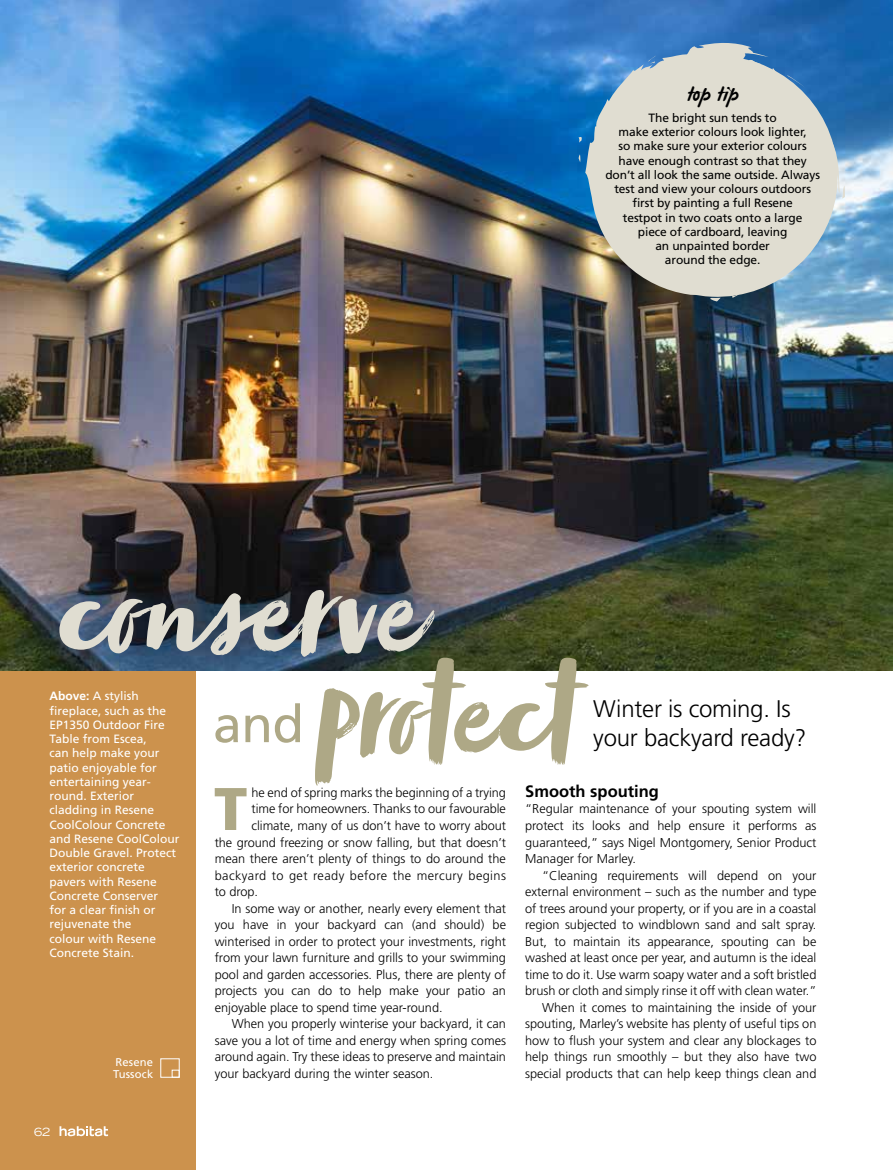
<style>
.page{position:relative;width:893px;height:1170px;background:#fff}
.page>*{position:absolute;margin:0;border:0;box-sizing:border-box;transform-origin:0 0}
.t1{font:150.9px "Zooja";letter-spacing:.01em;color:#e0ddd1}
.t2{font:148.05px "Zooja";letter-spacing:.01em;color:#aea886}
.t3{font:900 60px "Frutiger";color:#aea886}
.t4{font:51.75px "Frutiger";color:#aea886}
.t5{font:300 24px "Frutiger";letter-spacing:-.01em;color:#000}
.t6{font:22.5px "James Paul";letter-spacing:-.02em;color:#000}
.t7{font:700 16.5px "Frutiger";color:#000}
.t8{font:300 12.75px/16.5px "Frutiger";color:#000;text-align:justify}
.t9{font:300 12.75px "Frutiger";letter-spacing:.03em;color:#000}
.t10{font:12px/14.2px "Frutiger";color:#fff}
.t11{font:12px/14.2px "Frutiger";letter-spacing:-.01em;color:#000;text-align:center}
.t12{font:11.25px/11.2px "Frutiger";letter-spacing:.015em;color:#fff}
.t13{font:expanded 11.25px "Trade Gothic LH";color:#fff}
.s1{font-weight:700}
</style>
<div class="page">
<div style="left:0;top:654px;width:196px;height:515px;background:#cc924d"></div>
<div style="left:161px;top:1058px;width:18px;height:19px;border:1px solid #fff"></div>
<svg style="left:60px;top:1126px;width:48px;height:10px"></svg>
<img style="left:0;top:0;width:893px;height:670px">
<svg style="left:315px;top:688px;width:45px;height:97px"></svg>
<svg style="left:708px;top:296px;width:34px;height:5px"></svg>
<svg style="left:585px;top:43px;width:255px;height:253px;background:#bdc7c8"></svg>
<svg style="left:842px;top:185px;width:3px;height:13px"></svg>
<svg style="left:787px;top:75px;width:18px;height:13px"></svg>
<svg style="left:648px;top:55px;width:8px;height:9px"></svg>
<svg style="left:576px;top:134px;width:6px;height:11px"></svg>
<svg style="left:577px;top:154px;width:4px;height:8px"></svg>
<h3 class="t6" style="left:686px;top:83px;width:54px">top tip</h3>
<p class="t11" style="left:605px;top:110px;width:216px">The bright sun tends to<br>make exterior colours look lighter,<br>so make sure your exterior colours have enough contrast so that they don’t all look the same outside. Always test and view your colours outdoors first by painting a full Resene<br>testpot in two coats onto a large<br>piece of cardboard, leaving<br>an unpainted border<br>around the edge.</p>
<h1 class="t1" style="left:54px;top:531px;width:364px">conserve</h1>
<h2 class="t2" style="left:354px;top:635px;width:219px">rotect</h2>
<p class="t10" style="left:50px;top:689px;width:131px"><span class="s1">Above:</span> A stylish fireplace, such as the<br>EP1350 Outdoor Fire<br>Table from Escea,<br>can help make your patio enjoyable for entertaining year&shy;round. Exterior cladding in Resene<br>CoolColour Concrete and Resene CoolColour<br>Double Gravel. Protect exterior concrete pavers with Resene<br>Concrete Conserver<br>for a clear finish or rejuvenate the<br>colour with Resene<br>Concrete Stain.</p>
<h3 class="t5" style="left:593px;top:695px;width:199px">Winter is coming. Is</h3>
<h3 class="t4" style="left:213px;top:693px;width:93px">and</h3>
<h3 class="t5" style="left:593px;top:723px;width:215px">your backyard ready?</h3>
<p class="t7" style="left:525px;top:781px;width:135px">Smooth spouting</p>
<p class="t8" style="left:525px;top:800px;width:293px">“Regular maintenance of your spouting system will protect its looks and help ensure it performs as guaranteed,” says Nigel Montgomery, Senior Product Manager for Marley.</p>
<p class="t8" style="left:525px;top:866px;width:293px;text-align:right">“Cleaning requirements will depend on your external environment – such as the number and type of trees around your property, or if you are in a coastal region subjected to windblown sand and salt spray.<br>But, to maintain its appearance, spouting can be washed at least once per year, and autumn is the ideal time to do it. Use warm soapy water and a soft bristled brush or cloth and simply rinse it off with clean water.” When it comes to maintaining the inside of your spouting, Marley’s website has plenty of useful tips on how to flush your system and clear any blockages to help things run smoothly – but they also have two special products that can help keep things clean and</p>
<h3 class="t3" style="left:214px;top:772px;width:35px">T</h3>
<p class="t8" style="left:252px;top:784px;width:256px">he end of spring marks the beginning of a trying</p>
<p class="t8" style="left:252px;top:800px;width:256px">time for homeowners. Thanks to our favourable</p>
<p class="t8" style="left:252px;top:817px;width:256px">climate, many of us don’t have to worry about</p>
<p class="t8" style="left:215px;top:833px;width:293px">the ground freezing or snow falling, but that doesn’t</p>
<p class="t8" style="left:215px;top:850px;width:293px">mean there aren’t plenty of things to do around the</p>
<p class="t9" style="left:215px;top:867px;width:293px">backyard to get ready before the mercury begins</p>
<p class="t8" style="left:215px;top:883px;width:45px">to drop.</p>
<p class="t8" style="left:232px;top:899px;width:276px">In some way or another, nearly every element that</p>
<p class="t8" style="left:215px;top:916px;width:293px">you have in your backyard can (and should) be</p>
<p class="t8" style="left:215px;top:932px;width:293px">winterised in order to protect your investments, right</p>
<p class="t8" style="left:215px;top:949px;width:293px">from your lawn furniture and grills to your swimming</p>
<p class="t8" style="left:215px;top:965px;width:293px">pool and garden accessories. Plus, there are plenty of</p>
<p class="t8" style="left:215px;top:982px;width:293px">projects you can do to help make your patio an</p>
<p class="t8" style="left:215px;top:998px;width:229px">enjoyable place to spend time year-round.</p>
<p class="t8" style="left:232px;top:1015px;width:276px">When you properly winterise your backyard, it can</p>
<p class="t8" style="left:215px;top:1031px;width:293px">save you a lot of time and energy when spring comes</p>
<p class="t8" style="left:215px;top:1048px;width:293px">around again. Try these ideas to preserve and maintain</p>
<p class="t8" style="left:215px;top:1064px;width:220px">your backyard during the winter season.</p>
<p class="t12" style="left:113px;top:1056px;width:42px">Resene<br>Tussock</p>
<p class="t13" style="left:34px;top:1124px;width:18px">62</p>
</div>
